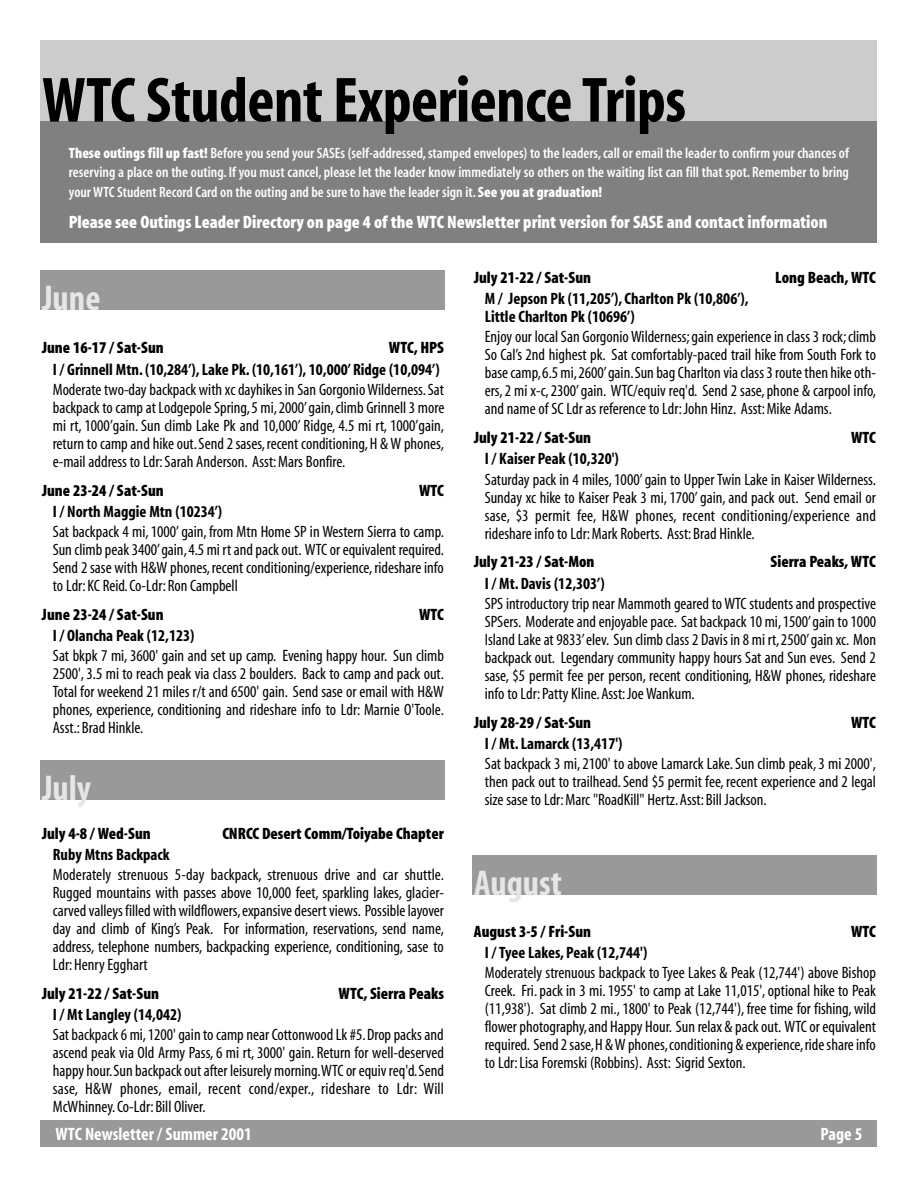
<style>
.page{position:relative;width:918px;height:1188px;background:#fff}
.page>*{position:absolute;margin:0;border:0;box-sizing:border-box;transform-origin:0 0}
.t1{font:64.5px "Myriad MM 700 300";letter-spacing:-.01em;color:#000}
.t2{font:36px "Myriad MM 700 300";color:#e6e6e6}
.t3{font:18px "Myriad MM 830 300";color:#fff}
.t4{font:18px "Myriad MM 700 300";color:#fff}
.t5{font:16.5px/18px "Myriad MM 400 300";color:#000;text-align:justify}
.t6{font:16.5px/18px "Myriad MM 700 300";color:#000}
.t7{font:16.5px "Myriad MM 830 300";color:#000}
.t8{font:15px/19.5px "Myriad MM 565 300";color:#fff;text-align:justify}
.s1{font-family:"Myriad MM 830 300"}
</style>
<div class="page">
<div style="left:40px;top:40px;width:838px;height:203px;background:#808080"></div>
<div style="left:40px;top:1120px;width:838px;height:28px;background:#999"></div>
<div style="left:40px;top:760px;width:406px;height:40px;background:#999"></div>
<div style="left:472px;top:855px;width:406px;height:40px;background:#999"></div>
<div style="left:40px;top:270px;width:406px;height:40px;background:#999"></div>
<div style="left:40px;top:40px;width:838px;height:82px;background:#ccc"></div>
<h1 class="t1" style="left:42px;top:79px;width:646px">WTC Student Experience Trips</h1>
<p class="t8" style="left:69px;top:144px;width:782px"><span class="s1">These outings fill up fast!</span> Before you send your SASEs (self-addressed, stamped envelopes) to the leaders, call or email the leader to confirm your chances of reserving a place on the outing. If you must cancel, please let the leader know immediately so others on the waiting list can fill that spot. Remember to bring your WTC Student Record Card on the outing and be sure to have the leader sign it. <span class="s1">See you at graduation!</span></p>
<p class="t3" style="left:69px;top:217px;width:760px">Please see Outings Leader Directory on page 4 of the WTC Newsletter print version for SASE and contact information</p>
<h2 class="t2" style="left:42px;top:287px;width:60px">June</h2>
<p class="t7" style="left:42px;top:343px;width:123px">June 16-17 / Sat-Sun</p>
<p class="t7" style="left:389px;top:343px;width:57px">WTC, HPS</p>
<p class="t6" style="left:53px;top:362px;width:388px">I / Grinnell Mtn. (10,284’), Lake Pk. (10,161’), 10,000’ Ridge (10,094’)</p>
<p class="t5" style="left:53px;top:382px;width:393px">Moderate two-day backpack with xc dayhikes in San Gorgonio Wilderness.Sat backpack to camp at Lodgepole Spring,5 mi,2000’gain,climb Grinnell 3 more mi rt, 1000’gain. Sun climb Lake Pk and 10,000’ Ridge, 4.5 mi rt, 1000’gain, return to camp and hike out.Send 2 sases,recent conditioning,H &amp; W phones, e-mail address to Ldr:Sarah Anderson. Asst:Mars Bonfire.</p>
<p class="t7" style="left:42px;top:485px;width:123px">June 23-24 / Sat-Sun</p>
<p class="t7" style="left:419px;top:485px;width:26px">WTC</p>
<p class="t6" style="left:53px;top:504px;width:171px">I / North Maggie Mtn (10234’)</p>
<p class="t5" style="left:53px;top:524px;width:393px">Sat backpack 4 mi, 1000’ gain, from Mtn Home SP in Western Sierra to camp.<br>Sun climb peak 3400’gain,4.5 mi rt and pack out. WTC or equivalent required.<br>Send 2 sase with H&amp;W phones, recent conditioning/experience, rideshare info to Ldr:KC Reid.Co-Ldr:Ron Campbell</p>
<p class="t7" style="left:42px;top:609px;width:123px">June 23-24 / Sat-Sun</p>
<p class="t7" style="left:419px;top:609px;width:26px">WTC</p>
<p class="t6" style="left:53px;top:628px;width:143px">I / Olancha Peak (12,123)</p>
<p class="t5" style="left:53px;top:648px;width:393px">Sat bkpk 7 mi, 3600' gain and set up camp. Evening happy hour. Sun climb 2500', 3.5 mi to reach peak via class 2 boulders. Back to camp and pack out.<br>Total for weekend 21 miles r/t and 6500' gain. Send sase or email with H&amp;W phones, experience, conditioning and rideshare info to Ldr: Marnie O'Toole.<br>Asst.:Brad Hinkle.</p>
<h2 class="t2" style="left:42px;top:776px;width:51px">July</h2>
<p class="t7" style="left:42px;top:828px;width:110px">July 4-8 / Wed-Sun</p>
<p class="t7" style="left:222px;top:828px;width:223px">CNRCC Desert Comm/Toiyabe Chapter</p>
<p class="t6" style="left:53px;top:847px;width:118px">Ruby Mtns Backpack</p>
<p class="t5" style="left:53px;top:867px;width:393px">Moderately strenuous 5-day backpack, strenuous drive and car shuttle.<br>Rugged mountains with passes above 10,000 feet, sparkling lakes, glacier&shy;carved valleys filled with wildflowers,expansive desert views. Possible layover day and climb of King’s Peak. For information, reservations, send name, address, telephone numbers, backpacking experience, conditioning, sase to Ldr:Henry Egghart</p>
<p class="t7" style="left:42px;top:988px;width:119px">July 21-22 / Sat-Sun</p>
<p class="t7" style="left:338px;top:988px;width:107px">WTC, Sierra Peaks</p>
<p class="t6" style="left:53px;top:1007px;width:130px">I / Mt Langley (14,042)</p>
<p class="t5" style="left:53px;top:1027px;width:393px">Sat backpack 6 mi,1200' gain to camp near Cottonwood Lk #5.Drop packs and ascend peak via Old Army Pass, 6 mi rt, 3000' gain. Return for well-deserved happy hour.Sun backpack out after leisurely morning.WTC or equiv req'd.Send sase, H&amp;W phones, email, recent cond/exper., rideshare to Ldr: Will McWhinney.Co-Ldr:Bill Oliver.</p>
<p class="t7" style="left:474px;top:272px;width:119px">July 21-22 / Sat-Sun</p>
<p class="t7" style="left:775px;top:272px;width:102px">Long Beach, WTC</p>
<p class="t6" style="left:485px;top:291px;width:265px">M / Jepson Pk (11,205’), Charlton Pk (10,806’),<br>Little Charlton Pk (10696’)</p>
<p class="t5" style="left:485px;top:329px;width:393px">Enjoy our local San Gorgonio Wilderness; gain experience in class 3 rock; climb So Cal’s 2nd highest pk. Sat comfortably-paced trail hike from South Fork to base camp,6.5 mi,2600’gain.Sun bag Charlton via class 3 route then hike oth&shy;ers, 2 mi x-c, 2300’ gain. WTC/equiv req'd. Send 2 sase, phone &amp; carpool info, and name of SC Ldr as reference to Ldr:John Hinz. Asst:Mike Adams.</p>
<p class="t7" style="left:474px;top:432px;width:119px">July 21-22 / Sat-Sun</p>
<p class="t7" style="left:851px;top:432px;width:26px">WTC</p>
<p class="t6" style="left:485px;top:451px;width:136px">I / Kaiser Peak (10,320')</p>
<p class="t5" style="left:485px;top:472px;width:393px">Saturday pack in 4 miles, 1000’ gain to Upper Twin Lake in Kaiser Wilderness.<br>Sunday xc hike to Kaiser Peak 3 mi, 1700’ gain, and pack out. Send email or sase, $3 permit fee, H&amp;W phones, recent conditioning/experience and rideshare info to Ldr:Mark Roberts. Asst:Brad Hinkle.</p>
<p class="t7" style="left:474px;top:556px;width:122px">July 21-23 / Sat-Mon</p>
<p class="t7" style="left:771px;top:556px;width:107px">Sierra Peaks, WTC</p>
<p class="t6" style="left:485px;top:576px;width:121px">I / Mt. Davis (12,303’)</p>
<p class="t5" style="left:485px;top:596px;width:393px">SPS introductory trip near Mammoth geared to WTC students and prospective SPSers. Moderate and enjoyable pace. Sat backpack 10 mi,1500’gain to 1000<br>Island Lake at 9833’elev. Sun climb class 2 Davis in 8 mi rt,2500’gain xc. Mon backpack out. Legendary community happy hours Sat and Sun eves. Send 2 sase, $5 permit fee per person, recent conditioning, H&amp;W phones, rideshare info to Ldr:Patty Kline.Asst:Joe Wankum.</p>
<p class="t7" style="left:474px;top:717px;width:119px">July 28-29 / Sat-Sun</p>
<p class="t7" style="left:851px;top:717px;width:26px">WTC</p>
<p class="t6" style="left:485px;top:736px;width:139px">I / Mt. Lamarck (13,417')</p>
<p class="t5" style="left:485px;top:756px;width:393px">Sat backpack 3 mi, 2100' to above Lamarck Lake. Sun climb peak, 3 mi 2000', then pack out to trailhead. Send $5 permit fee, recent experience and 2 legal</p>
<p class="t5" style="left:485px;top:792px;width:284px">size sase to Ldr:Marc "RoadKill" Hertz.Asst:Bill Jackson.</p>
<h2 class="t2" style="left:474px;top:872px;width:89px">August</h2>
<p class="t7" style="left:474px;top:926px;width:119px">August 3-5 / Fri-Sun</p>
<p class="t7" style="left:851px;top:926px;width:26px">WTC</p>
<p class="t6" style="left:485px;top:945px;width:164px">I / Tyee Lakes, Peak (12,744')</p>
<p class="t5" style="left:485px;top:965px;width:393px">Moderately strenuous backpack to Tyee Lakes &amp; Peak (12,744') above Bishop Creek. Fri. pack in 3 mi. 1955' to camp at Lake 11,015', optional hike to Peak (11,938'). Sat climb 2 mi., 1800' to Peak (12,744'), free time for fishing, wild flower photography,and Happy Hour. Sun relax &amp; pack out. WTC or equivalent required. Send 2 sase,H &amp; W phones,conditioning &amp; experience,ride share info to Ldr:Lisa Foremski (Robbins). Asst: Sigrid Sexton.</p>
<p class="t4" style="left:55px;top:1128px;width:198px">WTC Newsletter / Summer 2001</p>
<p class="t4" style="left:820px;top:1128px;width:43px">Page 5</p>
</div>
